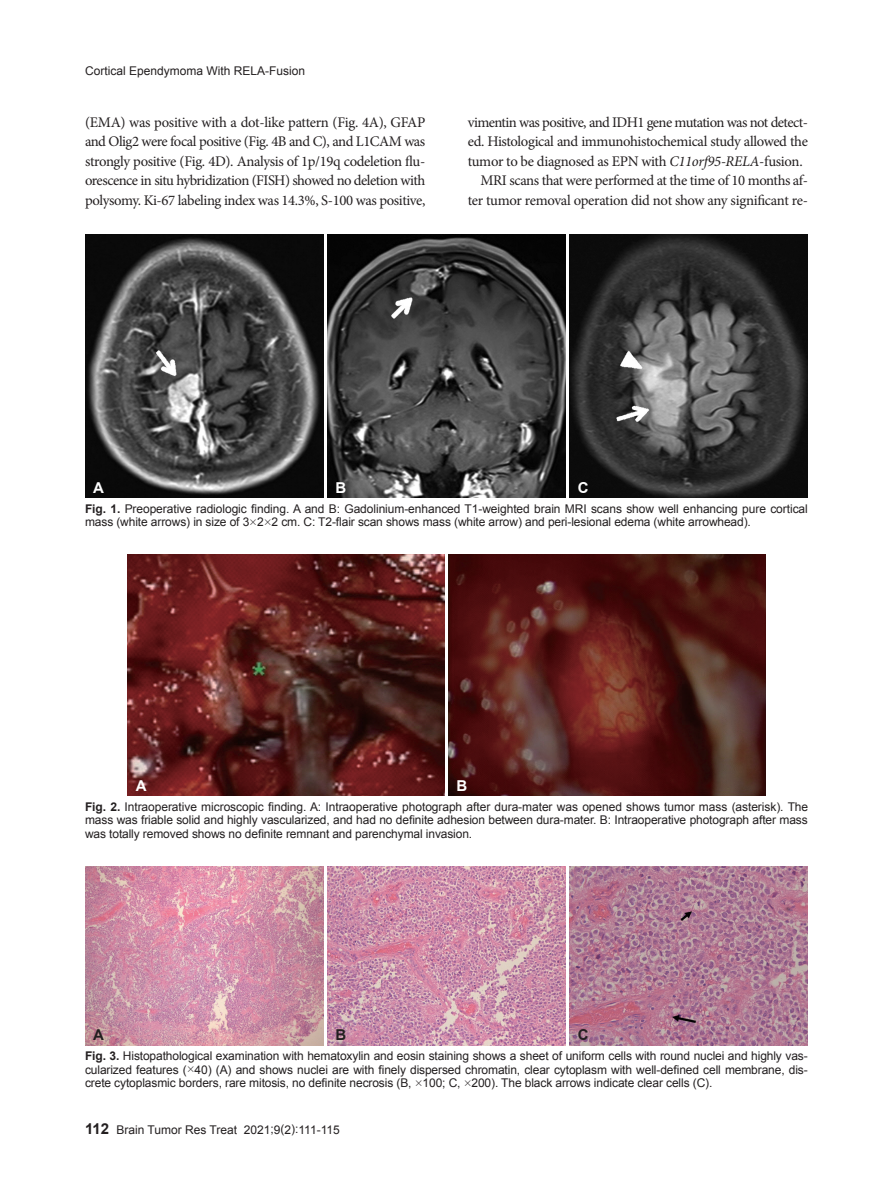
<style>
.page{position:relative;width:893px;height:1191px;background:#fff}
.page>*{position:absolute;margin:0;border:0;box-sizing:border-box;transform-origin:0 0}
.t1{font:700 15px "Arial";color:#fff}
.t2{font:700 15px "Arial";color:#231f20}
.t3{font:14.7px/19.5px "Minion Pro";letter-spacing:-.03em;color:#231f20;text-align:justify}
.t4{font:12px/13.5px "Arial";letter-spacing:-.01em;color:#231f20;text-align:justify}
.s1{font-style:italic}
.s2{font-weight:700}
.s3{font-family:"Garamond"}
.s4{font-weight:700;font-size:15px}
</style>
<div class="page">
<img style="left:85px;top:234px;width:238px;height:264px">
<img style="left:327px;top:234px;width:239px;height:264px">
<img style="left:570px;top:234px;width:238px;height:264px">
<img style="left:128px;top:554px;width:316px;height:242px">
<img style="left:449px;top:554px;width:316px;height:242px">
<img style="left:85px;top:866px;width:238px;height:179px">
<img style="left:327px;top:866px;width:239px;height:179px">
<img style="left:570px;top:866px;width:238px;height:179px">
<p class="t4" style="left:85px;top:64px;width:222px">Cortical Ependymoma With RELA-Fusion</p>
<p class="t3" style="left:85px;top:113px;width:342px">(EMA) was positive with a dot-like pattern (Fig. 4A), GFAP and Olig2 were focal positive (Fig. 4B and C), and L1CAM was strongly positive (Fig. 4D). Analysis of 1p/19q codeletion flu&shy;orescence in situ hybridization (FISH) showed no deletion with polysomy. Ki-67 labeling index was 14.3%, S-100 was positive,</p>
<p class="t3" style="left:468px;top:113px;width:342px">vimentin was positive, and IDH1 gene mutation was not detect-</p>
<p class="t3" style="left:468px;top:132px;width:342px">ed. Histological and immunohistochemical study allowed the</p>
<p class="t3" style="left:468px;top:152px;width:336px">tumor to be diagnosed as EPN with <span class="s1">C11orf95-RELA</span>-fusion.</p>
<p class="t3" style="left:480px;top:171px;width:329px">MRI scans that were performed at the time of 10 months af-</p>
<p class="t3" style="left:468px;top:191px;width:342px">ter tumor removal operation did not show any significant re-</p>
<p class="t1" style="left:93px;top:477px;width:12px">A</p>
<p class="t1" style="left:335px;top:477px;width:12px">B</p>
<p class="t1" style="left:578px;top:477px;width:12px">C</p>
<p class="t4" style="left:85px;top:502px;width:724px"><span class="s2">Fig. 1.</span> Preoperative radiologic finding. A and B: Gadolinium-enhanced T1-weighted brain MRI scans show well enhancing pure cortical mass (white arrows) in size of 3<span class="s3">×</span>2<span class="s3">×</span>2 cm. C: T2-flair scan shows mass (white arrow) and peri-lesional edema (white arrowhead).</p>
<p class="t1" style="left:136px;top:775px;width:12px">A</p>
<p class="t1" style="left:457px;top:775px;width:12px">B</p>
<p class="t4" style="left:85px;top:799px;width:725px"><span class="s2">Fig. 2.</span> Intraoperative microscopic finding. A: Intraoperative photograph after dura-mater was opened shows tumor mass (asterisk). The mass was friable solid and highly vascularized, and had no definite adhesion between dura-mater. B: Intraoperative photograph after mass was totally removed shows no definite remnant and parenchymal invasion.</p>
<p class="t2" style="left:93px;top:1025px;width:12px">A</p>
<p class="t2" style="left:335px;top:1025px;width:12px">B</p>
<p class="t2" style="left:578px;top:1025px;width:12px">C</p>
<p class="t4" style="left:85px;top:1049px;width:724px"><span class="s2">Fig. 3.</span> Histopathological examination with hematoxylin and eosin staining shows a sheet of uniform cells with round nuclei and highly vas&shy;cularized features (<span class="s3">×</span>40) (A) and shows nuclei are with finely dispersed chromatin, clear cytoplasm with well-defined cell membrane, dis&shy;crete cytoplasmic borders, rare mitosis, no definite necrosis (B, <span class="s3">×</span>100; C, <span class="s3">×</span>200). The black arrows indicate clear cells (C).</p>
<p class="t4" style="left:85px;top:1122px;width:256px"><span class="s4">112</span> Brain Tumor Res Treat 2021;9(2):111-115</p>
</div>
